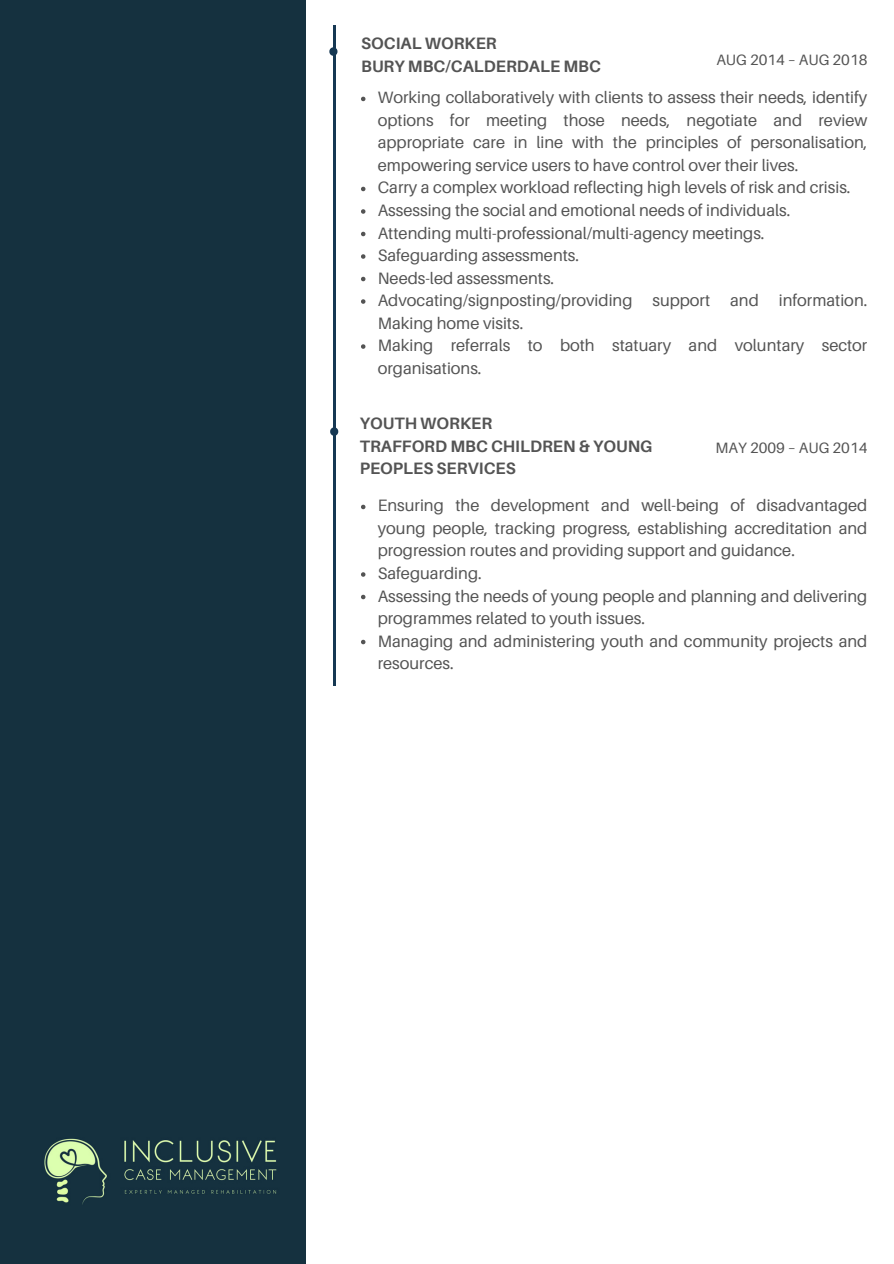
<style>
.page{position:relative;width:894px;height:1264px;background:#fff}
.page>*{position:absolute;margin:0;border:0;box-sizing:border-box;transform-origin:0 0}
.t1{font:16.5px/22.5px "Aileron";color:#545454}
.t2{font:700 16.5px/22.5px "Aileron";color:#545454}
.t3{font:15px "Aileron";color:#545454}
</style>
<div class="page">
<hr style="left:333px;top:25px;width:2px;height:596px;background:#163853">
<div style="left:0;top:0;width:305px;height:1263px;background:#15313f"></div>
<img style="left:44px;top:1138px;width:233px;height:67px">
<svg style="left:329px;top:47px;width:8px;height:9px"></svg>
<svg style="left:361px;top:97px;width:4px;height:4px"></svg>
<svg style="left:361px;top:187px;width:4px;height:4px"></svg>
<svg style="left:361px;top:209px;width:4px;height:5px"></svg>
<svg style="left:361px;top:232px;width:4px;height:4px"></svg>
<svg style="left:361px;top:254px;width:4px;height:5px"></svg>
<svg style="left:361px;top:277px;width:4px;height:4px"></svg>
<svg style="left:361px;top:299px;width:4px;height:5px"></svg>
<svg style="left:361px;top:344px;width:4px;height:5px"></svg>
<svg style="left:330px;top:427px;width:8px;height:9px"></svg>
<svg style="left:361px;top:504px;width:4px;height:5px"></svg>
<svg style="left:361px;top:572px;width:4px;height:4px"></svg>
<svg style="left:361px;top:594px;width:4px;height:5px"></svg>
<svg style="left:361px;top:639px;width:4px;height:5px"></svg>
<hr style="left:333px;top:89px;width:2px;height:596px;background:#163853">
<h1 class="t2" style="left:361px;top:32px;width:241px">SOCIAL WORKER<br>BURY MBC/CALDERDALE MBC</h1>
<h2 class="t3" style="left:716px;top:50px;width:152px">AUG 2014 – AUG 2018</h2>
<p class="t1" style="left:377px;top:86px;width:491px;text-align:justify">Working collaboratively with clients to assess their needs, identify options for meeting those needs, negotiate and review appropriate care in line with the principles of personalisation, empowering service users to have control over their lives.</p>
<p class="t1" style="left:377px;top:176px;width:474px">Carry a complex workload reflecting high levels of risk and crisis.</p>
<p class="t1" style="left:377px;top:199px;width:414px">Assessing the social and emotional needs of individuals.</p>
<p class="t1" style="left:377px;top:221px;width:388px">Attending multi-professional/multi-agency meetings.</p>
<p class="t1" style="left:377px;top:244px;width:203px">Safeguarding assessments.</p>
<p class="t1" style="left:377px;top:266px;width:178px">Needs-led assessments.</p>
<p class="t1" style="left:377px;top:289px;width:491px">Advocating/signposting/providing support and information.<br>Making home visits.</p>
<p class="t1" style="left:377px;top:334px;width:491px">Making referrals to both statuary and voluntary sector organisations.</p>
<h1 class="t2" style="left:360px;top:412px;width:294px">YOUTH WORKER<br>TRAFFORD MBC CHILDREN &amp; YOUNG<br>PEOPLES SERVICES</h1>
<h2 class="t3" style="left:715px;top:438px;width:153px">MAY 2009 – AUG 2014</h2>
<p class="t1" style="left:377px;top:494px;width:491px;text-align:justify">Ensuring the development and well-being of disadvantaged young people, tracking progress, establishing accreditation and progression routes and providing support and guidance.</p>
<p class="t1" style="left:377px;top:561px;width:105px">Safeguarding.</p>
<p class="t1" style="left:377px;top:584px;width:491px">Assessing the needs of young people and planning and delivering programmes related to youth issues.</p>
<p class="t1" style="left:377px;top:629px;width:491px">Managing and administering youth and community projects and resources.</p>
</div>
